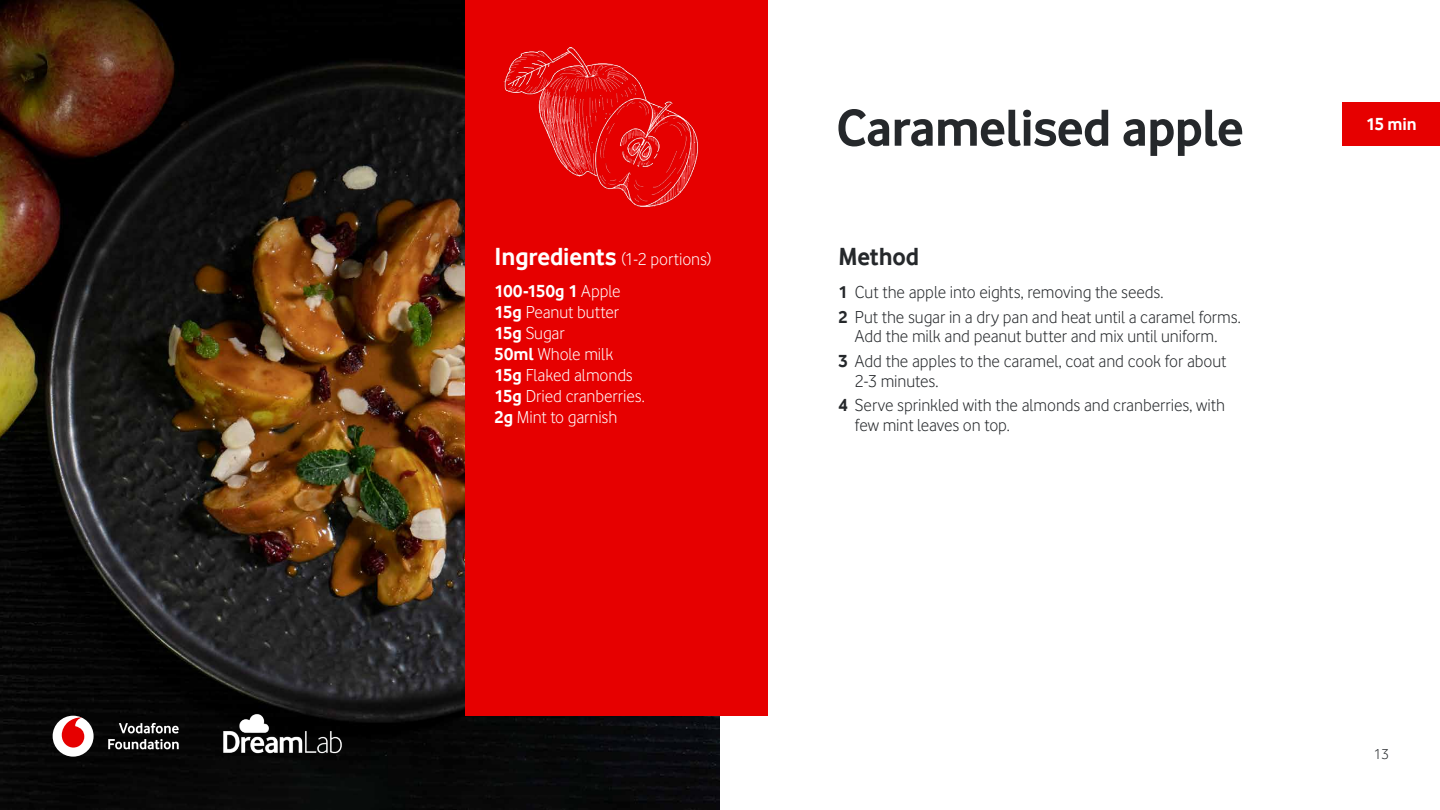
<style>
.page{position:relative;width:1440px;height:810px;background:#fff}
.page>*{position:absolute;margin:0;border:0;box-sizing:border-box;transform-origin:0 0}
.t1{font:700 53.93px "Vodafone Rg";letter-spacing:-.02em;color:#25282b}
.t2{font:700 25.5px "Vodafone Rg";letter-spacing:-.005em;color:#25282b}
.t3{font:18px/24.8px "Vodafone Lt";letter-spacing:-.005em;color:#25282b}
.t4{font:18px/21px "Vodafone Lt";letter-spacing:-.005em;color:#fff}
.t5{font:700 18px "Vodafone Rg";letter-spacing:-.005em;color:#fff}
.t6{font:15px "Vodafone Lt";color:#25282b}
.s1{font-family:"Vodafone Rg";font-weight:700;font-size:25.5px}
.s2{font-family:"Vodafone Lt";font-weight:400}
.s3{font-family:"Vodafone Rg";font-weight:700}
</style>
<div class="page">
<img style="left:0;top:0;width:720px;height:810px">
<div style="left:465px;top:0;width:303px;height:715px;background:#e60000"></div>
<div style="left:1343px;top:102px;width:97px;height:44px;background:#e60000"></div>
<img style="left:503px;top:47px;width:196px;height:161px">
<svg style="left:119px;top:723px;width:60px;height:10px"></svg>
<svg style="left:108px;top:739px;width:71px;height:10px"></svg>
<div style="left:53px;top:716px;width:41px;height:41px;background:#fff;border-radius:50%"></div>
<svg style="left:62px;top:717px;width:22px;height:31px"></svg>
<img style="left:212px;top:711px;width:133px;height:51px">
<p class="t4" style="left:495px;top:248px;width:218px"><span class="s1">Ingredients</span> (1-2 portions)</p>
<p class="t5" style="left:495px;top:280px;width:128px">100-150g 1 <span class="s2">Apple</span></p>
<p class="t4" style="left:495px;top:301px;width:152px"><span class="s3">15g</span> Peanut butter<br><span class="s3">15g</span> Sugar<br><span class="s3">50ml</span> Whole milk<br><span class="s3">15g</span> Flaked almonds<br><span class="s3">15g</span> Dried cranberries.<br><span class="s3">2g</span> Mint to garnish</p>
<h1 class="t1" style="left:836px;top:97px;width:409px">Caramelised apple</h1>
<p class="t5" style="left:1366px;top:114px;width:52px">15 min</p>
<h2 class="t2" style="left:838px;top:242px;width:82px">Method</h2>
<p class="t3" style="left:838px;top:279px;width:404px"><span class="s3">1</span> Cut the apple into eights, removing the seeds.<br><span class="s3">2</span> Put the sugar in a dry pan and heat until a caramel forms.</p>
<p class="t3" style="left:838px;top:324px;width:390px;text-align:center">Add the milk and peanut butter and mix until uniform.<br><span class="s3">3</span> Add the apples to the caramel, coat and cook for about</p>
<p class="t3" style="left:838px;top:368px;width:388px;text-indent:17px">2-3 minutes.<br><span class="s3">4</span> Serve sprinkled with the almonds and cranberries, with</p>
<p class="t3" style="left:855px;top:412px;width:156px">few mint leaves on top.</p>
<p class="t6" style="left:1374px;top:745px;width:17px">13</p>
</div>
